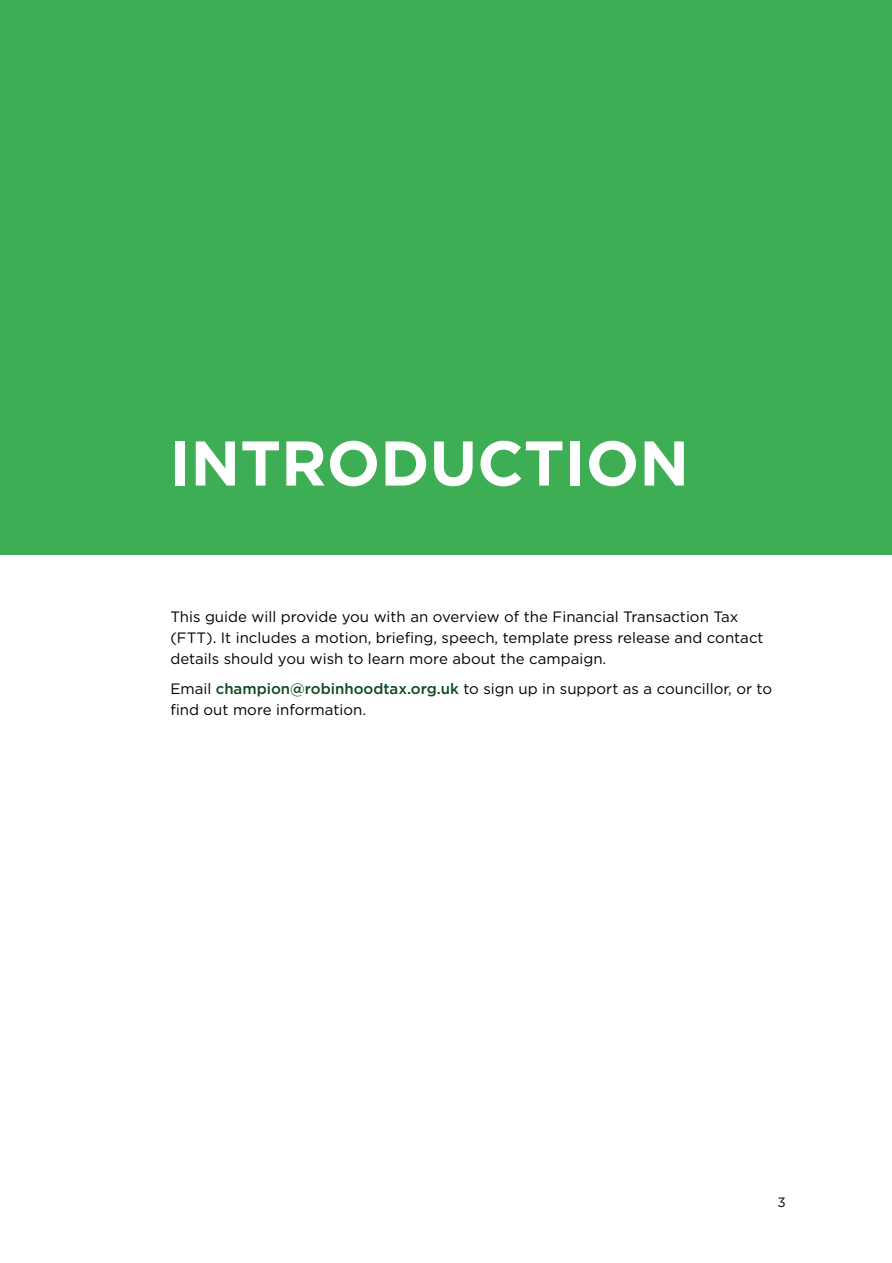
<style>
.page{position:relative;width:892px;height:1263px;background:#fff}
.page>*{position:absolute;margin:0;border:0;box-sizing:border-box;transform-origin:0 0}
.t1{font:700 63px "Gotham";color:#fff}
.t2{font:15px/21px "Gotham";color:#000001}
.t3{font:13.5px "Gotham";color:#000001}
.s1{font-weight:500;color:#0a4a24}
</style>
<div class="page">
<div style="left:0;top:0;width:891px;height:554px;background:#3eae54"></div>
<h1 class="t1" style="left:169px;top:427px;width:521px">INTRODUCTION</h1>
<p class="t2" style="left:170px;top:606px;width:594px">This guide will provide you with an overview of the Financial Transaction Tax (FTT). It includes a motion, briefing, speech, template press release and contact details should you wish to learn more about the campaign.</p>
<p class="t2" style="left:170px;top:677px;width:603px">Email <span class="s1">champion@robinhoodtax.org.uk</span> to sign up in support as a councillor, or to find out more information.</p>
<p class="t3" style="left:777px;top:1194px;width:10px">3</p>
</div>
